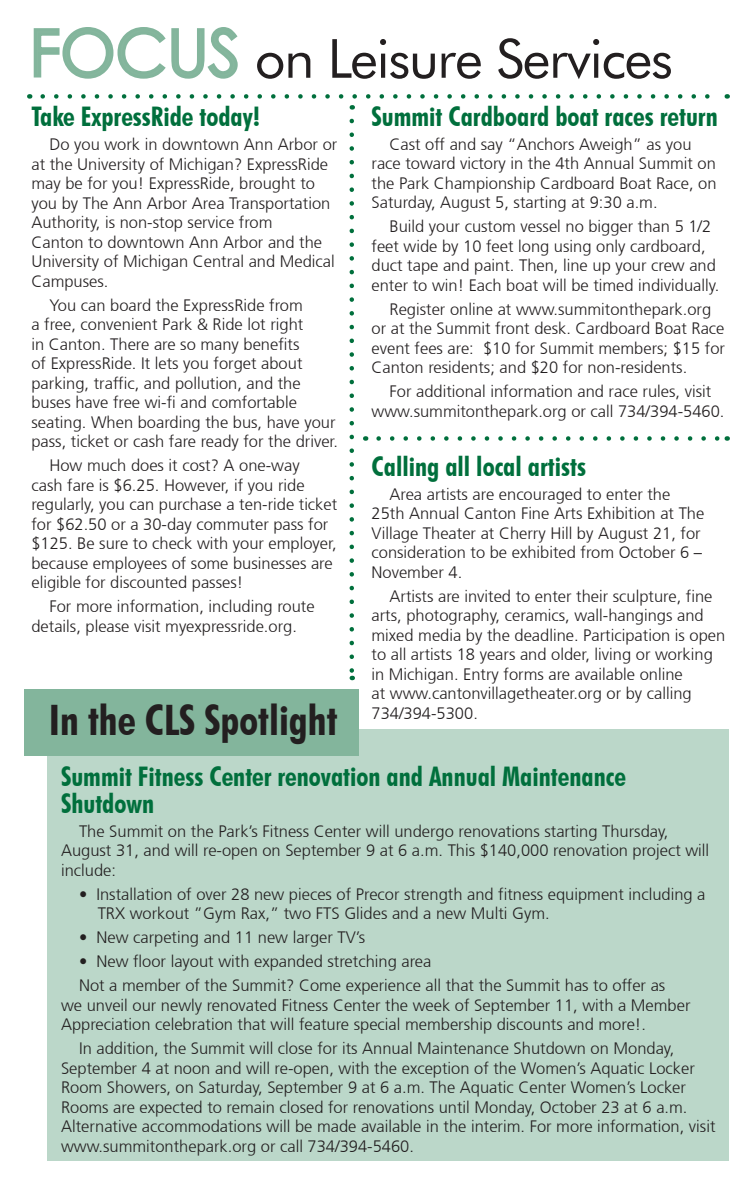
<style>
.page{position:relative;width:756px;height:1188px;background:#fff}
.page>*{position:absolute;margin:0;border:0;box-sizing:border-box;transform-origin:0 0}
.t1{font:54px "Futura BT";letter-spacing:-.025em;color:#231f20}
.t2{font:700 condensed 42px "Futura BT";color:#231f20}
.t3{font:700 condensed 27px/27px "Futura BT";color:#006f3c}
.t4{font:300 16.5px/19.5px "Frutiger";color:#231f20}
</style>
<div class="page">
<svg style="left:43px;top:94px;width:667px;height:5px"></svg>
<svg style="left:33px;top:27px;width:205px;height:52px"></svg>
<svg style="left:350px;top:121px;width:4px;height:559px"></svg>
<svg style="left:379px;top:436px;width:341px;height:5px"></svg>
<div style="left:48px;top:729px;width:681px;height:432px;background:#bbd7c9"></div>
<div style="left:24px;top:689px;width:335px;height:67px;background:#83b59c"></div>
<p class="t1" style="left:255px;top:26px;width:420px">on Leisure Services</p>
<p class="t3" style="left:372px;top:102px;width:348px">Summit Cardboard boat races return</p>
<p class="t4" style="left:372px;top:134px;width:347px;text-indent:18px">Cast off and say “Anchors Aweigh” as you race toward victory in the 4th Annual Summit on the Park Championship Cardboard Boat Race, on Saturday, August 5, starting at 9:30 a.m.</p>
<p class="t4" style="left:372px;top:217px;width:349px;text-indent:18px">Build your custom vessel no bigger than 5 1/2 feet wide by 10 feet long using only cardboard, duct tape and paint. Then, line up your crew and enter to win! Each boat will be timed individually.</p>
<p class="t4" style="left:372px;top:299px;width:355px;text-indent:18px">Register online at www.summitonthepark.org or at the Summit front desk. Cardboard Boat Race event fees are: $10 for Summit members; $15 for Canton residents; and $20 for non-residents.</p>
<p class="t4" style="left:372px;top:382px;width:355px;text-align:center">For additional information and race rules, visit www.summitonthepark.org or call 734/394-5460.</p>
<p class="t3" style="left:372px;top:452px;width:216px">Calling all local artists</p>
<p class="t4" style="left:372px;top:484px;width:334px;text-indent:18px">Area artists are encouraged to enter the 25th Annual Canton Fine Arts Exhibition at The Village Theater at Cherry Hill by August 21, for consideration to be exhibited from October 6 – November 4.</p>
<p class="t4" style="left:372px;top:586px;width:355px;text-indent:18px">Artists are invited to enter their sculpture, fine arts, photography, ceramics, wall-hangings and mixed media by the deadline. Participation is open to all artists 18 years and older, living or working in Michigan. Entry forms are available online<br>at www.cantonvillagetheater.org or by calling 734/394-5300.</p>
<p class="t3" style="left:31px;top:103px;width:230px">Take ExpressRide today!</p>
<p class="t4" style="left:31px;top:135px;width:307px;text-indent:18px">Do you work in downtown Ann Arbor or at the University of Michigan? ExpressRide may be for you! ExpressRide, brought to you by The Ann Arbor Area Transportation Authority, is non-stop service from<br>Canton to downtown Ann Arbor and the University of Michigan Central and Medical Campuses.</p>
<p class="t4" style="left:31px;top:295px;width:308px;text-indent:18px">You can board the ExpressRide from<br>a free, convenient Park &amp; Ride lot right<br>in Canton. There are so many benefits<br>of ExpressRide. It lets you forget about parking, traffic, and pollution, and the buses have free wi-fi and comfortable seating. When boarding the bus, have your pass, ticket or cash fare ready for the driver.</p>
<p class="t4" style="left:31px;top:456px;width:307px;text-indent:18px">How much does it cost? A one-way<br>cash fare is $6.25. However, if you ride regularly, you can purchase a ten-ride ticket for $62.50 or a 30-day commuter pass for $125. Be sure to check with your employer, because employees of some businesses are eligible for discounted passes!</p>
<p class="t4" style="left:31px;top:597px;width:285px;text-indent:18px">For more information, including route details, please visit myexpressride.org.</p>
<p class="t2" style="left:49px;top:695px;width:290px">In the CLS Spotlight</p>
<p class="t3" style="left:61px;top:762px;width:566px">Summit Fitness Center renovation and Annual Maintenance<br>Shutdown</p>
<p class="t4" style="left:61px;top:821px;width:650px;text-indent:18px">The Summit on the Park’s Fitness Center will undergo renovations starting Thursday,<br>August 31, and will re-open on September 9 at 6 a.m. This $140,000 renovation project will include:</p>
<p class="t4" style="left:98px;top:884px;width:609px;text-indent:-19px">• Installation of over 28 new pieces of Precor strength and fitness equipment including a<br>TRX workout ”Gym Rax,” two FTS Glides and a new Multi Gym.</p>
<p class="t4" style="left:79px;top:928px;width:288px">• New carpeting and 11 new larger TV’s</p>
<p class="t4" style="left:79px;top:949px;width:588px;line-height:24px">• New floor layout with expanded stretching area<br>Not a member of the Summit? Come experience all that the Summit has to offer as</p>
<p class="t4" style="left:61px;top:995px;width:631px">we unveil our newly renovated Fitness Center the week of September 11, with a Member<br>Appreciation celebration that will feature special membership discounts and more!.</p>
<p class="t4" style="left:61px;top:1039px;width:656px;text-indent:18px">In addition, the Summit will close for its Annual Maintenance Shutdown on Monday, September 4 at noon and will re-open, with the exception of the Women’s Aquatic Locker Room Showers, on Saturday, September 9 at 6 a.m. The Aquatic Center Women’s Locker Rooms are expected to remain closed for renovations until Monday, October 23 at 6 a.m.<br>Alternative accommodations will be made available in the interim. For more information, visit www.summitonthepark.org or call 734/394-5460.</p>
</div>
